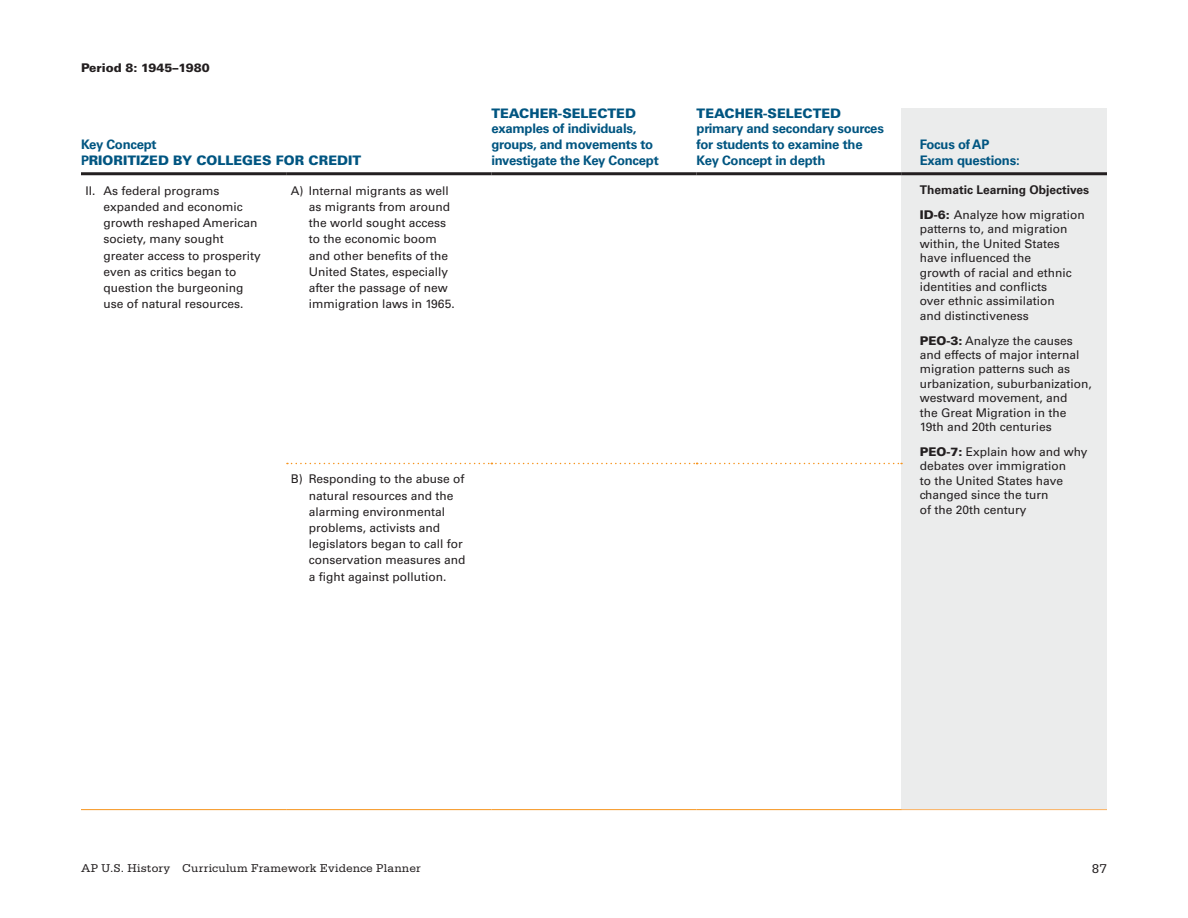
<style>
.page{position:relative;width:1188px;height:918px;background:#fff}
.page>*{position:absolute;margin:0;border:0;box-sizing:border-box;transform-origin:0 0}
.t1{font:13.5px "Serifa Std";color:#231f20}
.Table_Head{font:700 13.2px/15.8px "Univers LT Std";letter-spacing:-.02em;color:#005581}
.Table_Head-2{font:900 13.2px "Univers LT Std";color:#005581}
.Thematic_LO{font:12px/16.2px "Univers LT Std";color:#231f20}
.t2{font:12px "Serifa Std";letter-spacing:.015em;color:#231f20}
.Thematic_LO_Headline{font:700 12px "Univers LT Std";color:#231f20}
.t3{font:900 12px "Univers LT Std";color:#231f20}
.s1{font-weight:700}
.s2{font-weight:900}
</style>
<div class="page">
<div style="left:902px;top:108px;width:205px;height:66px;background:#ebecec"></div>
<div style="left:902px;top:174px;width:205px;height:636px;background:#ebecec"></div>
<hr style="left:491px;top:172px;width:206px;height:3px;background:#231f20">
<hr style="left:697px;top:172px;width:205px;height:3px;background:#231f20">
<hr style="left:902px;top:172px;width:205px;height:3px;background:#231f20">
<hr style="left:81px;top:172px;width:205px;height:3px;background:#231f20">
<hr style="left:286px;top:172px;width:205px;height:3px;background:#231f20">
<svg style="left:287px;top:463px;width:615px;height:1px"></svg>
<hr style="left:81px;top:809px;width:205px;height:1px;background:#f7941d">
<hr style="left:286px;top:809px;width:205px;height:1px;background:#f7941d">
<hr style="left:491px;top:809px;width:206px;height:1px;background:#f7941d">
<hr style="left:697px;top:809px;width:205px;height:1px;background:#f7941d">
<hr style="left:902px;top:809px;width:205px;height:1px;background:#fbb161">
<p class="t3" style="left:81px;top:61px;width:130px">Period 8: 1945–1980</p>
<p class="Table_Head" style="left:81px;top:137px;width:77px">Key Concept</p>
<p class="Table_Head-2" style="left:81px;top:152px;width:282px"><span class="s1">P</span>RIORITIZED BY COLLEGES FOR CREDIT</p>
<p class="Table_Head-2" style="left:491px;top:104px;width:146px">TEACHER-SELECTED</p>
<p class="Table_Head" style="left:491px;top:121px;width:169px">examples of individuals, groups, and movements to investigate the Key Concept</p>
<p class="Table_Head-2" style="left:697px;top:104px;width:146px">TEACHER-SELECTED</p>
<p class="Table_Head" style="left:697px;top:121px;width:189px">primary and secondary sources for students to examine the<br>Key Concept in depth</p>
<p class="Table_Head" style="left:920px;top:137px;width:101px">Focus of AP<br>Exam questions:</p>
<p class="Thematic_LO" style="left:104px;top:183px;width:159px;text-indent:-18px">II. As federal programs expanded and economic growth reshaped American society, many sought greater access to prosperity even as critics began to question the burgeoning use of natural resources.</p>
<p class="Thematic_LO" style="left:309px;top:183px;width:147px;text-indent:-18px">A) Internal migrants as well as migrants from around the world sought access to the economic boom and other benefits of the<br>United States, especially after the passage of new immigration laws in 1965.</p>
<p class="Thematic_LO_Headline" style="left:920px;top:183px;width:171px">Thematic Learning Objectives</p>
<p class="Thematic_LO" style="left:920px;top:208px;width:167px;line-height:14.4px"><span class="s2">ID-6:</span> Analyze how migration patterns to, and migration within, the United States have influenced the<br>growth of racial and ethnic identities and conflicts<br>over ethnic assimilation<br>and distinctiveness</p>
<p class="Thematic_LO" style="left:920px;top:333px;width:174px;line-height:14.4px"><span class="s2">PEO-3:</span> Analyze the causes and effects of major internal migration patterns such as urbanization, suburbanization, westward movement, and<br>the Great Migration in the<br>19th and 20th centuries</p>
<p class="Thematic_LO" style="left:920px;top:445px;width:169px;line-height:14.4px"><span class="s2">PEO-7:</span> Explain how and why debates over immigration<br>to the United States have changed since the turn<br>of the 20th century</p>
<p class="Thematic_LO" style="left:309px;top:471px;width:158px;text-indent:-18px">B) Responding to the abuse of natural resources and the alarming environmental problems, activists and legislators began to call for conservation measures and a fight against pollution.</p>
<p class="t2" style="left:81px;top:861px;width:341px">AP U.S. History Curriculum Framework Evidence Planner</p>
<p class="t1" style="left:1092px;top:861px;width:17px">87</p>
</div>
